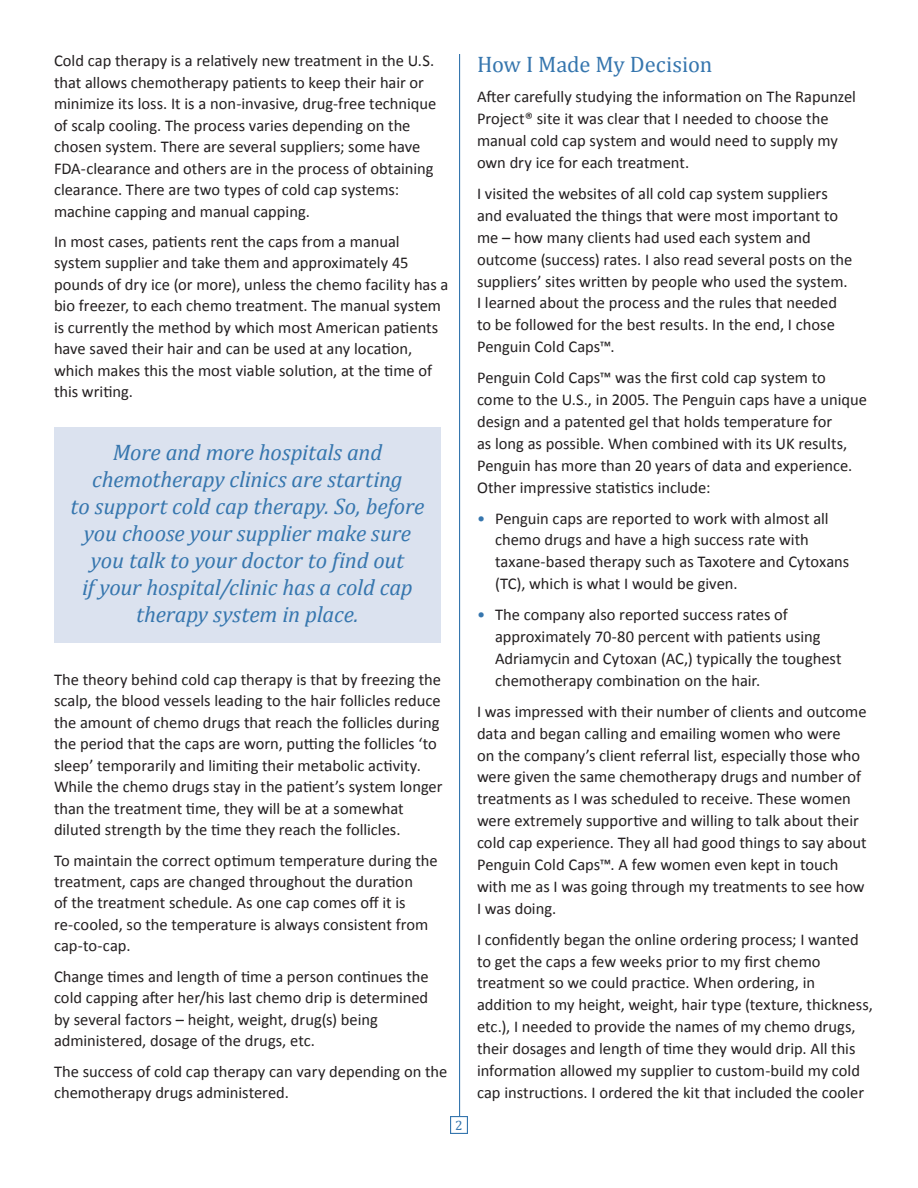
<style>
.page{position:relative;width:918px;height:1188px;background:#fff}
.page>*{position:absolute;margin:0;border:0;box-sizing:border-box;transform-origin:0 0}
.t1{font:italic 22.5px/27px "Cambria";letter-spacing:-.01em;color:#3676ae;text-align:center}
.t2{font:22.5px "Cambria";letter-spacing:-.005em;color:#3676ae}
.t3{font:16.5px/21.9px "Calibri";color:#231f20}
.t4{font:13.5px "Cambria";color:#3676ae}
.s1{color:#3676ae}
</style>
<div class="page">
<hr style="left:459px;top:54px;width:1px;height:1062px;background:#3676ae">
<div style="left:54px;top:428px;width:387px;height:216px;background:#dbe2ef"></div>
<div style="left:450px;top:1116px;width:18px;height:18px;border:1px solid #3676ae"></div>
<p class="t3" style="left:54px;top:49px;width:384px;line-height:21.5px">Cold cap therapy is a relatively new treatment in the U.S. that allows chemotherapy patients to keep their hair or minimize its loss. It is a non-invasive, drug-free technique of scalp cooling. The process varies depending on the chosen system. There are several suppliers; some have FDA-clearance and others are in the process of obtaining clearance. There are two types of cold cap systems: machine capping and manual capping.</p>
<p class="t3" style="left:54px;top:230px;width:396px;line-height:21.5px">In most cases, patients rent the caps from a manual system supplier and take them and approximately 45 pounds of dry ice (or more), unless the chemo facility has a bio freezer, to each chemo treatment. The manual system is currently the method by which most American patients have saved their hair and can be used at any location, which makes this the most viable solution, at the time of this writing.</p>
<h1 class="t1" style="left:71px;top:439px;width:355px">More and more hospitals and chemotherapy clinics are starting<br>to support cold cap therapy. So, before you choose your supplier make sure you talk to your doctor to find out<br>if your hospital/clinic has a cold cap therapy system in place.</h1>
<p class="t3" style="left:54px;top:668px;width:390px;line-height:21.5px">The theory behind cold cap therapy is that by freezing the scalp, the blood vessels leading to the hair follicles reduce the amount of chemo drugs that reach the follicles during the period that the caps are worn, putting the follicles ‘to sleep’ temporarily and limiting their metabolic activity.<br>While the chemo drugs stay in the patient’s system longer than the treatment time, they will be at a somewhat diluted strength by the time they reach the follicles.</p>
<p class="t3" style="left:54px;top:849px;width:385px;line-height:21.5px">To maintain the correct optimum temperature during the treatment, caps are changed throughout the duration<br>of the treatment schedule. As one cap comes off it is re-cooled, so the temperature is always consistent from cap-to-cap.</p>
<p class="t3" style="left:54px;top:965px;width:376px;line-height:21.5px">Change times and length of time a person continues the cold capping after her/his last chemo drip is determined by several factors – height, weight, drug(s) being administered, dosage of the drugs, etc.</p>
<p class="t3" style="left:54px;top:1060px;width:395px;line-height:21.5px">The success of cold cap therapy can vary depending on the chemotherapy drugs administered.</p>
<p class="t4" style="left:455px;top:1117px;width:9px">2</p>
<h1 class="t2" style="left:477px;top:51px;width:237px">How I Made My Decision</h1>
<p class="t3" style="left:477px;top:85px;width:381px">After carefully studying the information on The Rapunzel Project® site it was clear that I needed to choose the manual cold cap system and would need to supply my own dry ice for each treatment.</p>
<p class="t3" style="left:477px;top:182px;width:377px">I visited the websites of all cold cap system suppliers and evaluated the things that were most important to me – how many clients had used each system and outcome (success) rates. I also read several posts on the suppliers’ sites written by people who used the system.<br>I learned about the process and the rules that needed to be followed for the best results. In the end, I chose Penguin Cold Caps™.</p>
<p class="t3" style="left:477px;top:366px;width:392px">Penguin Cold Caps™ was the first cold cap system to come to the U.S., in 2005. The Penguin caps have a unique design and a patented gel that holds temperature for<br>as long as possible. When combined with its UK results, Penguin has more than 20 years of data and experience.<br>Other impressive statistics include:</p>
<p class="t3" style="left:495px;top:506px;width:356px;text-indent:-18px"><span class="s1">•</span> Penguin caps are reported to work with almost all chemo drugs and have a high success rate with taxane-based therapy such as Taxotere and Cytoxans (TC), which is what I would be given.</p>
<p class="t3" style="left:495px;top:603px;width:348px;text-indent:-18px"><span class="s1">•</span> The company also reported success rates of approximately 70-80 percent with patients using Adriamycin and Cytoxan (AC,) typically the toughest chemotherapy combination on the hair.</p>
<p class="t3" style="left:477px;top:700px;width:391px">I was impressed with their number of clients and outcome data and began calling and emailing women who were<br>on the company’s client referral list, especially those who were given the same chemotherapy drugs and number of treatments as I was scheduled to receive. These women were extremely supportive and willing to talk about their cold cap experience. They all had good things to say about Penguin Cold Caps™. A few women even kept in touch with me as I was going through my treatments to see how I was doing.</p>
<p class="t3" style="left:477px;top:927px;width:397px">I confidently began the online ordering process; I wanted to get the caps a few weeks prior to my first chemo treatment so we could practice. When ordering, in addition to my height, weight, hair type (texture, thickness, etc.), I needed to provide the names of my chemo drugs, their dosages and length of time they would drip. All this information allowed my supplier to custom-build my cold cap instructions. I ordered the kit that included the cooler</p>
</div>
